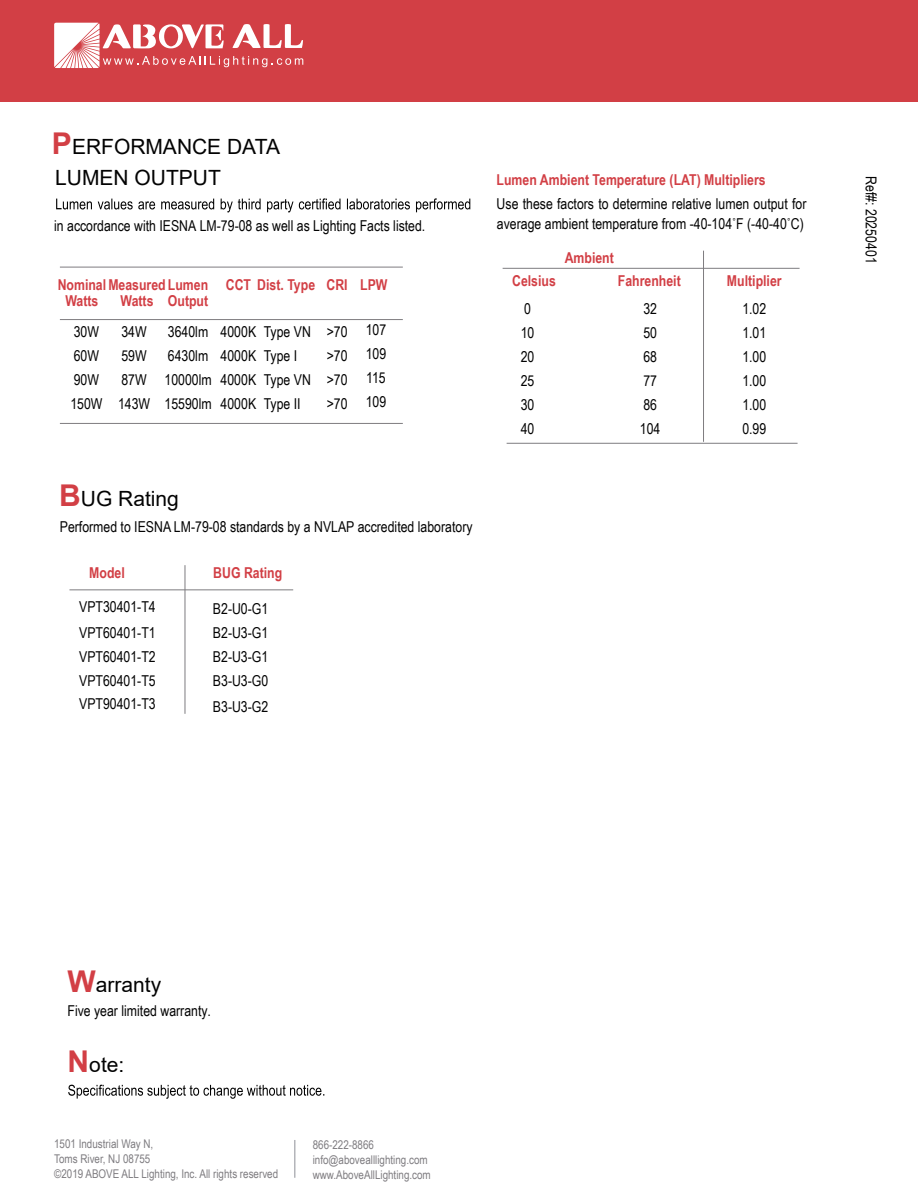
<style>
.page{position:relative;width:918px;height:1188px;background:#fff}
.page>*{position:absolute;margin:0;border:0;box-sizing:border-box;transform-origin:0 0}
.t1{font:21px/31.7px "Arial";color:#030303}
.t2{font:15px/24px "Arial Narrow";color:#030303}
.t3{font:700 15px/16.5px "Arial Narrow";color:#d23f45}
.t4{font:12px/15px "Arial Narrow";color:#7e7c80}
.s1{font-weight:700;font-size:30px;color:#d23f45}
</style>
<div class="page">
<div style="left:0;top:0;width:918px;height:102px;background:#d23f45"></div>
<svg style="left:54px;top:23px;width:249px;height:45px"></svg>
<hr style="left:294px;top:1140px;width:1px;height:38px;background:#8e9097">
<svg style="left:56px;top:198px;width:414px;height:14px"></svg>
<hr style="left:60px;top:267px;width:343px;height:1px;background:#7e7c80">
<hr style="left:60px;top:319px;width:343px;height:1px;background:#7e7c80">
<hr style="left:60px;top:423px;width:343px;height:1px;background:#7e7c80">
<hr style="left:503px;top:268px;width:297px;height:1px;background:#7e7c80">
<hr style="left:507px;top:443px;width:291px;height:1px;background:#7e7c80">
<hr style="left:703px;top:251px;width:1px;height:191px;background:#7e7c80">
<svg style="left:68px;top:1085px;width:256px;height:14px"></svg>
<hr style="left:69px;top:589px;width:224px;height:1px;background:#7e7c80">
<hr style="left:185px;top:565px;width:1px;height:149px;background:#7e7c80">
<h1 class="t1" style="left:52px;top:130px;width:230px"><span class="s1">P</span>ERFORMANCE DATA<br>LUMEN OUTPUT</h1>
<p class="t2" style="left:54px;top:213px;width:373px">in accordance with IESNA LM-79-08 as well as Lighting Facts listed.</p>
<p class="t3" style="left:65px;top:275px;width:144px;text-indent:-8px">NominalMeasuredLumen<br>Watts</p>
<p class="t3" style="left:121px;top:292px;width:35px">Watts</p>
<p class="t3" style="left:168px;top:292px;width:42px">Output</p>
<p class="t3" style="left:226px;top:275px;width:163px">CCT Dist. Type CRI LPW</p>
<p class="t2" style="left:165px;top:319px;width:49px">3640lm<br>6430lm<br>10000lm<br>15590lm</p>
<p class="t2" style="left:327px;top:319px;width:22px;text-align:justify">&gt;70 &gt;70 &gt;70 &gt;70</p>
<p class="t2" style="left:366px;top:317px;width:22px;text-align:justify">107<br>109<br>115<br>109</p>
<p class="t2" style="left:70px;top:319px;width:34px">30W<br>60W<br>90W<br>150W</p>
<p class="t2" style="left:118px;top:319px;width:34px">34W<br>59W<br>87W<br>143W</p>
<p class="t2" style="left:221px;top:319px;width:37px;text-align:justify">4000K 4000K 4000K 4000K</p>
<p class="t2" style="left:264px;top:319px;width:49px">Type VN<br>Type I<br>Type VN<br>Type II</p>
<h1 class="t1" style="left:59px;top:482px;width:121px"><span class="s1">B</span>UG Rating</h1>
<p class="t2" style="left:60px;top:515px;width:414px">Performed to IESNA LM-79-08 standards by a NVLAP accredited laboratory</p>
<p class="t3" style="left:89px;top:563px;width:37px">Model</p>
<p class="t3" style="left:213px;top:563px;width:71px">BUG Rating</p>
<p class="t2" style="left:79px;top:594px;width:78px">VPT30401-T4</p>
<p class="t2" style="left:213px;top:597px;width:57px">B2-U0-G1</p>
<p class="t2" style="left:79px;top:620px;width:78px;text-align:justify">VPT60401-T1<br>VPT60401-T2<br>VPT60401-T5<br>VPT90401-T3</p>
<p class="t2" style="left:213px;top:620px;width:57px;text-align:justify">B2-U3-G1<br>B2-U3-G1<br>B3-U3-G0</p>
<p class="t2" style="left:213px;top:694px;width:57px">B3-U3-G2</p>
<p class="t3" style="left:497px;top:171px;width:271px">Lumen Ambient Temperature (LAT) Multipliers</p>
<p class="t2" style="left:497px;top:193px;width:311px;line-height:19.8px">Use these factors to determine relative lumen output for average ambient temperature from -40-104˚F (-40-40˚C)</p>
<p class="t3" style="left:565px;top:249px;width:51px">Ambient</p>
<p class="t3" style="left:512px;top:272px;width:45px">Celsius</p>
<p class="t3" style="left:618px;top:272px;width:64px">Fahrenheit</p>
<p class="t3" style="left:727px;top:272px;width:56px">Multiplier</p>
<p class="t2" style="left:521px;top:296px;width:15px">0<br>10<br>20<br>25<br>30<br>40</p>
<p class="t2" style="left:640px;top:296px;width:22px">32<br>50<br>68<br>77<br>86<br>104</p>
<p class="t2" style="left:742px;top:296px;width:25px;text-align:justify">1.02<br>1.01<br>1.00<br>1.00<br>1.00<br>0.99</p>
<p class="t2" style="left:884px;top:176px;width:89px;rotate:90deg">Ref#: 20250401</p>
<h1 class="t1" style="left:68px;top:968px;width:95px"><span class="s1">W</span>arranty</h1>
<p class="t2" style="left:68px;top:998px;width:145px">Five year limited warranty.</p>
<h1 class="t1" style="left:68px;top:1048px;width:58px"><span class="s1">N</span>ote:</h1>
<p class="t4" style="left:54px;top:1136px;width:226px">1501 Industrial Way N,<br>Toms River, NJ 08755<br>©2019 ABOVE ALL Lighting, Inc. All rights reserved</p>
<p class="t4" style="left:313px;top:1137px;width:120px">866-222-8866 info@abovealllighting.com www.AboveAllLighting.com</p>
</div>
